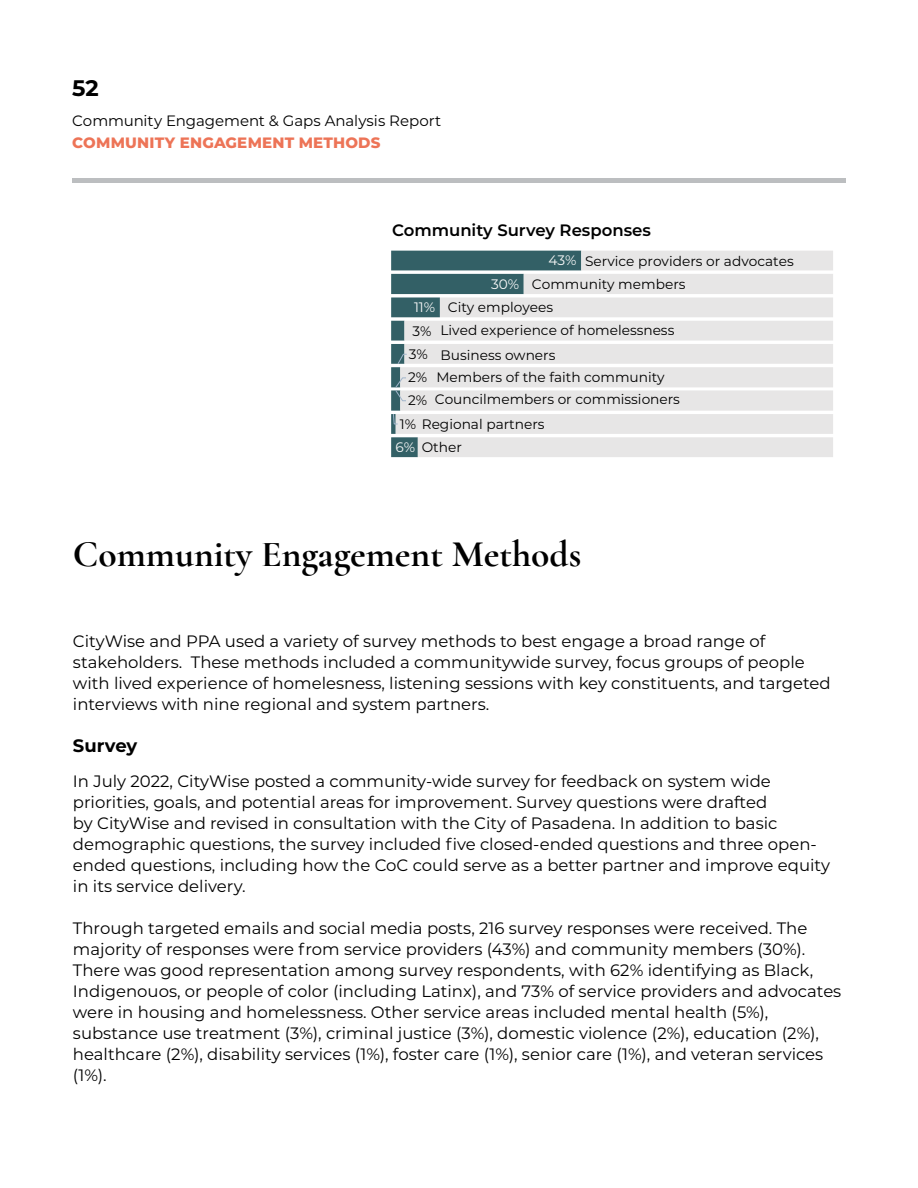
<style>
.page{position:relative;width:918px;height:1188px;background:#fff}
.page>*{position:absolute;margin:0;border:0;box-sizing:border-box;transform-origin:0 0}
.t1{font:700 37.5px "Cormorant Garamond";color:#000}
.t2{font:700 22.5px "Montserrat";color:#000}
.t3{font:700 18px "Montserrat";color:#000}
.t4{font:16.5px/21px "Montserrat";color:#000}
.t5{font:600 16.5px "Montserrat";color:#000}
.t6{font:15px "Montserrat";letter-spacing:-.005em;color:#000}
.t7{font:800 15px "Montserrat";letter-spacing:.015em;color:#ed7457}
.t8{font:13.65px/21.9px "Montserrat";color:#000}
.t9{font:13.65px "Montserrat";color:#f9f9f9}
.s1{color:#f9f9f9}
</style>
<div class="page">
<hr style="left:72px;top:179px;width:774px;height:4px;background:#bcbec0">
<svg style="left:581px;top:251px;width:252px;height:206px;background:#eae9e9"></svg>
<svg style="left:391px;top:251px;width:190px;height:206px;background:#c1cbcc"></svg>
<h2 class="t2" style="left:72px;top:72px;width:28px">52</h2>
<p class="t6" style="left:72px;top:111px;width:370px">Community Engagement &amp; Gaps Analysis Report</p>
<p class="t7" style="left:72px;top:132px;width:310px">COMM UNITY ENGAGEMENT METHODS</p>
<p class="t5" style="left:392px;top:218px;width:260px">Community Survey Responses</p>
<p class="t8" style="left:549px;top:250px;width:247px"><span class="s1">43%</span> Service providers or advocates</p>
<p class="t8" style="left:532px;top:272px;width:155px">Community members</p>
<p class="t8" style="left:448px;top:296px;width:107px">City employees</p>
<p class="t8" style="left:441px;top:319px;width:235px">Lived experience of homelessness</p>
<p class="t8" style="left:435px;top:344px;width:247px;text-indent:6px">Business owners<br>Members of the faith community<br>Councilmembers or commissioners</p>
<p class="t8" style="left:422px;top:436px;width:42px">Other</p>
<p class="t9" style="left:491px;top:275px;width:30px">30%</p>
<p class="t9" style="left:414px;top:298px;width:23px">11%</p>
<p class="t8" style="left:412px;top:320px;width:21px">3%</p>
<p class="t8" style="left:409px;top:343px;width:21px">3%</p>
<p class="t8" style="left:408px;top:366px;width:21px">2%</p>
<p class="t8" style="left:408px;top:389px;width:21px">2%</p>
<p class="t8" style="left:400px;top:413px;width:146px">1% Regional partners</p>
<p class="t9" style="left:396px;top:438px;width:21px">6%</p>
<h1 class="t1" style="left:73px;top:531px;width:510px">Community Engagement Methods</h1>
<p class="t4" style="left:73px;top:630px;width:759px">CityWise and PPA used a variety of survey methods to best engage a broad range of stakeholders. These methods included a communitywide survey, focus groups of people with lived experience of homelesness, listening sessions with key constituents, and targeted interviews with nine regional and system partners.</p>
<p class="t3" style="left:73px;top:733px;width:66px">Survey</p>
<p class="t4" style="left:73px;top:770px;width:759px">In July 2022, CityWise posted a community-wide survey for feedback on system wide priorities, goals, and potential areas for improvement. Survey questions were drafted<br>by CityWise and revised in consultation with the City of Pasadena. In addition to basic demographic questions, the survey included five closed-ended questions and three open&shy;ended questions, including how the CoC could serve as a better partner and improve equity in its service delivery.</p>
<p class="t4" style="left:73px;top:917px;width:770px">Through targeted emails and social media posts, 216 survey responses were received. The majority of responses were from service providers (43%) and community members (30%).<br>There was good representation among survey respondents, with 62% identifying as Black, Indigenouos, or people of color (including Latinx), and 73% of service providers and advocates were in housing and homelessness. Other service areas included mental health (5%), substance use treatment (3%), criminal justice (3%), domestic violence (2%), education (2%), healthcare (2%), disability services (1%), foster care (1%), senior care (1%), and veteran services (1%).</p>
</div>
